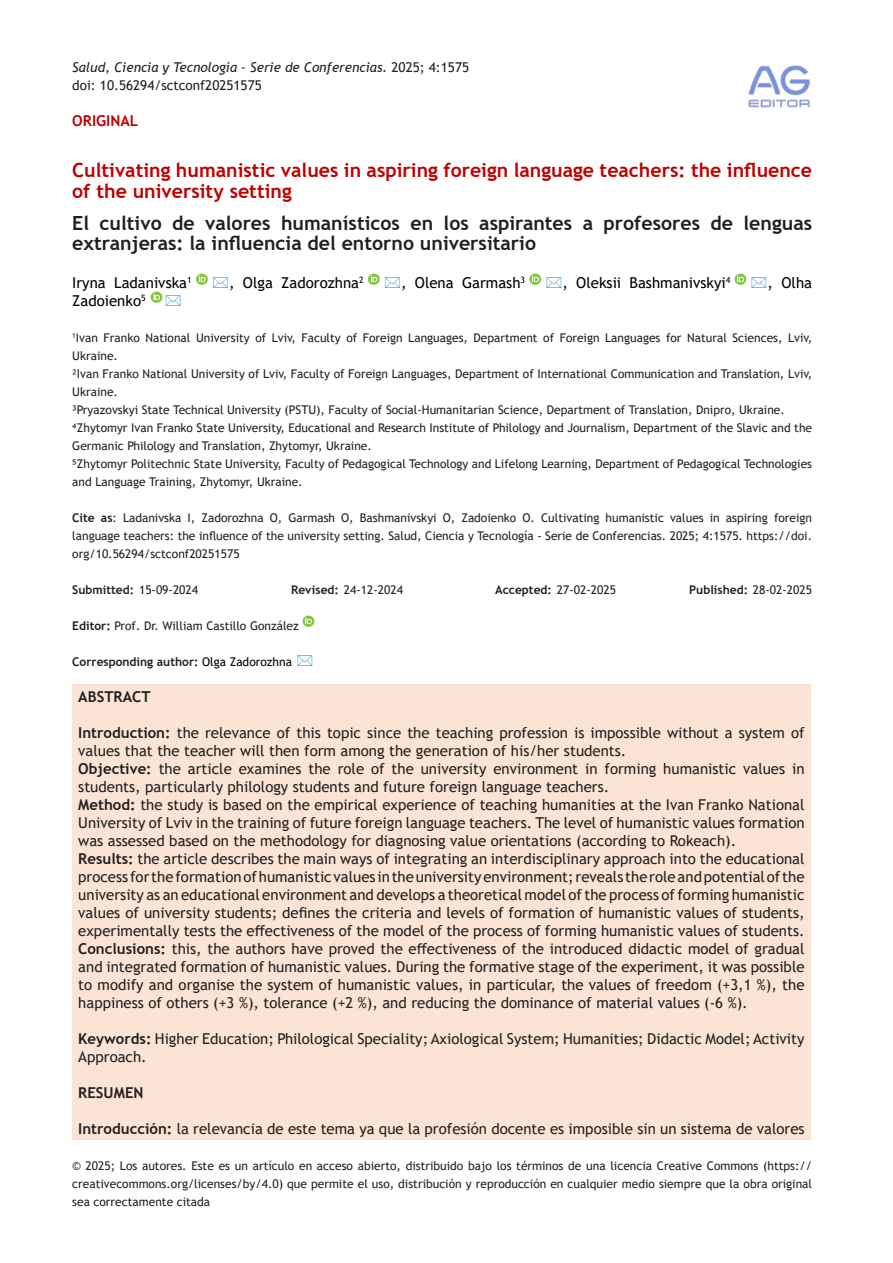
<style>
.page{position:relative;width:893px;height:1263px;background:#fff}
.page>*{position:absolute;margin:0;border:0;box-sizing:border-box;transform-origin:0 0}
.t1{font:700 19.5px/19.5px "Trebuchet MS";color:#231f20}
.t2{font:700 19.5px/21px "Trebuchet MS";color:#be0000}
.t3{font:15px/18px "Trebuchet MS";color:#231f20}
.t4{font:15px "Trebuchet MS";color:#000}
.t5{font:700 15px "Trebuchet MS";color:#231f20}
.t6{font:700 15px "Trebuchet MS";color:#be0000}
.t7{font:italic 13.5px/18px "Trebuchet MS";color:#231f20}
.t8{font:12px/18px "Trebuchet MS";color:#231f20;text-align:justify}
.t9{font:700 12px "Trebuchet MS";color:#231f20}
.s1{font-style:normal}
.s2{font-weight:700}
.s3{font-weight:400}
.s4{font-weight:400;color:#000}
</style>
<div class="page">
<svg style="left:529px;top:274px;width:12px;height:11px"></svg>
<svg style="left:734px;top:274px;width:12px;height:11px"></svg>
<div style="left:72px;top:684px;width:739px;height:456px;background:#fbe4d5"></div>
<svg style="left:303px;top:616px;width:11px;height:11px"></svg>
<img style="left:748px;top:65px;width:62px;height:43px">
<svg style="left:196px;top:274px;width:12px;height:11px"></svg>
<svg style="left:368px;top:274px;width:12px;height:11px"></svg>
<svg style="left:151px;top:292px;width:12px;height:11px"></svg>
<p class="t7" style="left:72px;top:58px;width:398px">Salud, Ciencia y Tecnología – Serie de Conferencias. <span class="s1">2025; 4:1575 doi: 10.56294/sctconf20251575</span></p>
<p class="t6" style="left:72px;top:111px;width:67px">ORIGINAL</p>
<h1 class="t2" style="left:72px;top:159px;width:741px">Cultivating humanistic values in aspiring foreign language teachers: the influence of the university setting</h1>
<h1 class="t1" style="left:72px;top:214px;width:741px">El cultivo de valores humanísticos en los aspirantes a profesores de lenguas extranjeras: la influencia del entorno universitario</h1>
<p class="t4" style="left:72px;top:273px;width:121px">Iryna Ladanivska<sup>1</sup></p>
<p class="t4" style="left:229px;top:273px;width:136px">, Olga Zadorozhna<sup>2</sup></p>
<p class="t4" style="left:401px;top:273px;width:126px">, Olena Garmash<sup>3</sup></p>
<p class="t4" style="left:562px;top:273px;width:169px">, Oleksii Bashmanivskyi<sup>4</sup></p>
<p class="t4" style="left:768px;top:273px;width:46px">, Olha</p>
<p class="t4" style="left:72px;top:291px;width:75px">Zadoienko<sup>5</sup></p>
<p class="t8" style="left:72px;top:329px;width:741px;text-align:left"><sup>1</sup>Ivan Franko National University of Lviv, Faculty of Foreign Languages, Department of Foreign Languages for Natural Sciences, Lviv, Ukraine.<br>2Ivan Franko National University of Lviv, Faculty of Foreign Languages, Department of International Communication and Translation, Lviv, Ukraine.<br>3Pryazovskyi State Technical University (PSTU), Faculty of Social-Humanitarian Science, Department of Translation, Dnipro, Ukraine.<br>⁴Zhytomyr Ivan Franko State University, Educational and Research Institute of Philology and Journalism, Department of the Slavic and the Germanic Philology and Translation, Zhytomyr, Ukraine.<br>⁵Zhytomyr Politechnic State University, Faculty of Pedagogical Technology and Lifelong Learning, Department of Pedagogical Technologies and Language Training, Zhytomyr, Ukraine.</p>
<p class="t8" style="left:72px;top:509px;width:741px"><span class="s2">Cite as</span>: Ladanivska I, Zadorozhna O, Garmash O, Bashmanivskyi O, Zadoienko O. Cultivating humanistic values in aspiring foreign language teachers: the influence of the university setting. Salud, Ciencia y Tecnología - Serie de Conferencias. 2025; 4:1575. https://doi. org/10.56294/sctconf20251575</p>
<p class="t9" style="left:72px;top:582px;width:127px">Submitted: <span class="s3">15-09-2024</span></p>
<p class="t8" style="left:291px;top:581px;width:113px"><span class="s2">Revised:</span> 24-12-2024</p>
<p class="t8" style="left:495px;top:581px;width:122px"><span class="s2">Accepted:</span> 27-02-2025</p>
<p class="t9" style="left:689px;top:582px;width:124px">Published: <span class="s3">28-02-2025</span></p>
<p class="t8" style="left:72px;top:617px;width:228px"><span class="s2">Editor:</span> Prof. Dr. William Castillo González</p>
<p class="t9" style="left:72px;top:654px;width:221px">Corresponding author: <span class="s4">Olga Zadorozhna</span></p>
<p class="t5" style="left:78px;top:687px;width:74px">ABSTRACT</p>
<p class="t3" style="left:78px;top:724px;width:728px"><span class="s2">Introduction:</span> the relevance of this topic since the teaching profession is impossible without a system of values that the teacher will then form among the generation of his/her students.<br><span class="s2">Objective:</span> the article examines the role of the university environment in forming humanistic values in students, particularly philology students and future foreign language teachers.<br><span class="s2">Method:</span> the study is based on the empirical experience of teaching humanities at the Ivan Franko National University of Lviv in the training of future foreign language teachers. The level of humanistic values formation was assessed based on the methodology for diagnosing value orientations (according to Rokeach).<br><span class="s2">Results:</span> the article describes the main ways of integrating an interdisciplinary approach into the educational process for the formation of humanistic values in the university environment; reveals the role and potential of the university as an educational environment and develops a theoretical model of the process of forming humanistic values of university students; defines the criteria and levels of formation of humanistic values of students, experimentally tests the effectiveness of the model of the process of forming humanistic values of students.<br><span class="s2">Conclusions:</span> this, the authors have proved the effectiveness of the introduced didactic model of gradual and integrated formation of humanistic values. During the formative stage of the experiment, it was possible to modify and organise the system of humanistic values, in particular, the values of freedom (+3,1 %), the happiness of others (+3 %), tolerance (+2 %), and reducing the dominance of material values (-6 %).</p>
<p class="t3" style="left:78px;top:1030px;width:728px"><span class="s2">Keywords:</span> Higher Education; Philological Speciality; Axiological System; Humanities; Didactic Model; Activity<br>Approach.</p>
<p class="t5" style="left:78px;top:1083px;width:67px">RESUMEN</p>
<p class="t3" style="left:78px;top:1120px;width:728px"><span class="s2">Introducción:</span> la relevancia de este tema ya que la profesión docente es imposible sin un sistema de valores</p>
<p class="t8" style="left:72px;top:1157px;width:741px">© 2025; Los autores. Este es un artículo en acceso abierto, distribuido bajo los términos de una licencia Creative Commons (https:// creativecommons.org/licenses/by/4.0) que permite el uso, distribución y reproducción en cualquier medio siempre que la obra original sea correctamente citada</p>
</div>
